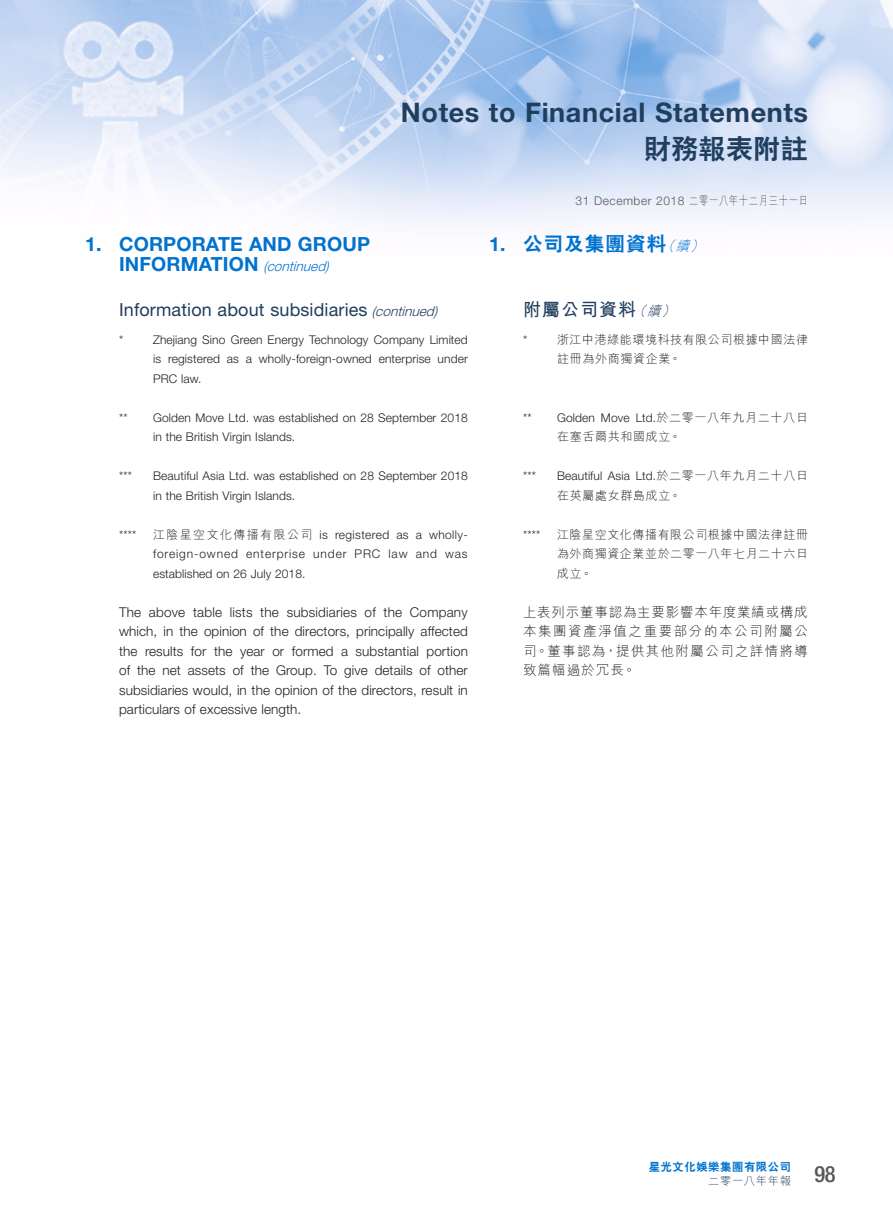
<style>
.page{position:relative;width:893px;height:1212px;background:#fff}
.page>*{position:absolute;margin:0;border:0;box-sizing:border-box;transform-origin:0 0}
.t1{font:700 27px "Helvetica Neue LT Std";letter-spacing:.025em;color:#203e5e}
.t2{font:800 27px "C Hei 2 HK";letter-spacing:.015em;color:#203e5e}
.t3{font:500 condensed 22.5px "Helvetica Neue LT Std";color:#57585a}
.Heading_1{font:700 19.5px "Helvetica Neue LT Std";letter-spacing:.01em;color:#0073ce}
.C_Heading_1{font:800 19.5px "C Hei 2 HK";letter-spacing:.06em;color:#0073ce}
.C_Heading_1-2{font:700 19.5px "Helvetica Neue LT Std";color:#0073ce}
.Heading_2{font:18px "Helvetica Neue LT Std";letter-spacing:.01em;color:#203e5e}
.C_Heading_2{font:700 18px "M Hei HK";letter-spacing:.06em;color:#203e5e}
.Body_Text{font:300 13.5px/19.5px "Helvetica Neue LT Std";letter-spacing:.01em;color:#231f20}
.C_Body_Text{font:300 13.5px/19.5px "M Hei HK";letter-spacing:.1em;color:#231f20;text-align:justify}
.Heading_1-2{font:italic 300 13.5px "Helvetica Neue LT Std";color:#0073ce}
.Heading_2-2{font:italic 300 13.5px "Helvetica Neue LT Std";color:#203e5e}
.C_Heading_1-3{font:italic 300 13.5px "M Hei HK";color:#0073ce}
.C_Heading_2-2{font:italic 300 13.5px "M Hei HK";color:#203e5e}
.Notes{font:300 12px/19.5px "Helvetica Neue LT Std";letter-spacing:.01em;color:#231f20}
.C_Notes{font:300 12px/19.5px "M Hei HK";letter-spacing:.05em;color:#231f20}
.C_Notes-2{font:300 12px "Helvetica Neue LT Std";letter-spacing:.01em;color:#231f20}
.t4{font:300 12px "Helvetica Neue LT Std";letter-spacing:.045em;color:#57585a}
.Notes-2{font:300 12px "Helvetica Neue LT Std";letter-spacing:.075em;color:#231f20}
.Notes-3{font:300 12px "M Hei HK";letter-spacing:.115em;color:#231f20}
.Notes-4{font:300 12px "Helvetica Neue LT Std";letter-spacing:.03em;color:#231f20}
.t5{font:800 11.25px "C Hei 2 HK";letter-spacing:.06em;color:#0073ce}
.t6{font:300 11.25px "M Hei HK";letter-spacing:.06em;color:#203e5e}
.s1{font-family:"M Hei HK"}
.s2{font-family:"Helvetica Neue LT Std"}
</style>
<div class="page">
<img style="left:0;top:0;width:893px;height:224px">
<p class="Heading_1" style="left:85px;top:232px;width:18px">1.</p>
<p class="Heading_1" style="left:119px;top:232px;width:252px">CORPORATE AND GROUP</p>
<p class="Heading_1" style="left:119px;top:252px;width:141px">INFORMATION</p>
<p class="Heading_1-2" style="left:263px;top:258px;width:9px">(</p>
<p class="Heading_1-2" style="left:325px;top:258px;width:5px">(</p>
<p class="Heading_1-2" style="left:267px;top:258px;width:64px">continued</p>
<h1 class="t1" style="left:401px;top:95px;width:409px">Notes to Financial Statements</h1>
<h1 class="t2" style="left:644px;top:135px;width:165px">財務報表附註</h1>
<p class="t4" style="left:576px;top:193px;width:234px">31 December 2018 <span class="s1">二零一八年十二月三十一日</span></p>
<p class="C_Heading_1-2" style="left:489px;top:232px;width:18px">1.</p>
<p class="C_Heading_1" style="left:523px;top:234px;width:145px">公司及集團資料</p>
<p class="C_Heading_1-3" style="left:676px;top:239px;width:19px">續</p>
<p class="C_Heading_1-3" style="left:661px;top:239px;width:19px">（</p>
<p class="C_Heading_1-3" style="left:690px;top:239px;width:19px">(</p>
<p class="Heading_2" style="left:119px;top:299px;width:250px">Information about subsidiaries</p>
<p class="Notes" style="left:153px;top:330px;width:316px">Zhejiang Sino Green Energy Technology Company Limited</p>
<p class="Heading_2-2" style="left:372px;top:303px;width:9px">(</p>
<p class="Heading_2-2" style="left:434px;top:303px;width:5px">(</p>
<p class="Heading_2-2" style="left:375px;top:303px;width:64px">continued</p>
<p class="Notes" style="left:119px;top:330px;width:6px">*</p>
<p class="Notes" style="left:119px;top:408px;width:10px">**</p>
<p class="Notes" style="left:119px;top:466px;width:14px">***</p>
<p class="Notes" style="left:119px;top:525px;width:19px">****</p>
<p class="Notes" style="left:153px;top:349px;width:50px">is<br>PRC law.</p>
<p class="Notes" style="left:153px;top:408px;width:316px">Golden Move Ltd. was established on 28 September 2018</p>
<p class="Notes" style="left:168px;top:349px;width:53px">registered</p>
<p class="Notes" style="left:259px;top:349px;width:114px">wholly-foreign-owned</p>
<p class="Notes" style="left:379px;top:349px;width:54px">enterprise</p>
<p class="Notes" style="left:438px;top:349px;width:32px">under</p>
<p class="Notes" style="left:227px;top:349px;width:14px">as</p>
<p class="Notes" style="left:246px;top:349px;width:8px">a</p>
<p class="Notes" style="left:153px;top:427px;width:144px">in the British Virgin Islands.</p>
<p class="Notes" style="left:153px;top:466px;width:316px">Beautiful Asia Ltd. was established on 28 September 2018</p>
<p class="Notes" style="left:153px;top:486px;width:144px">in the British Virgin Islands.</p>
<p class="Notes-3" style="left:153px;top:528px;width:161px">江陰星空文化傳播有限公司</p>
<p class="Notes" style="left:320px;top:525px;width:10px">is</p>
<p class="Notes-4" style="left:335px;top:527px;width:56px">registered</p>
<p class="Notes" style="left:429px;top:525px;width:40px">wholly-</p>
<p class="Notes" style="left:396px;top:525px;width:14px">as</p>
<p class="Notes" style="left:416px;top:525px;width:8px">a</p>
<p class="Notes-2" style="left:153px;top:547px;width:86px">foreign-owned</p>
<p class="Notes-2" style="left:246px;top:547px;width:61px">enterprise</p>
<p class="Notes" style="left:153px;top:564px;width:154px">established on 26 July 2018.</p>
<p class="Notes" style="left:313px;top:544px;width:35px">under</p>
<p class="Notes" style="left:355px;top:544px;width:27px">PRC</p>
<p class="Notes" style="left:388px;top:544px;width:21px">law</p>
<p class="Notes" style="left:416px;top:544px;width:23px">and</p>
<p class="Notes" style="left:445px;top:544px;width:24px">was</p>
<p class="Body_Text" style="left:119px;top:602px;width:24px">The</p>
<p class="Body_Text" style="left:149px;top:602px;width:38px">above</p>
<p class="Body_Text" style="left:193px;top:602px;width:31px">table</p>
<p class="Body_Text" style="left:230px;top:602px;width:24px">lists</p>
<p class="Body_Text" style="left:260px;top:602px;width:20px">the</p>
<p class="Body_Text" style="left:287px;top:602px;width:72px">subsidiaries</p>
<p class="Body_Text" style="left:365px;top:602px;width:13px">of</p>
<p class="Body_Text" style="left:384px;top:602px;width:20px">the</p>
<p class="Body_Text" style="left:410px;top:602px;width:59px">Company</p>
<p class="Body_Text" style="left:119px;top:621px;width:40px">which,</p>
<p class="Body_Text" style="left:163px;top:621px;width:11px">in</p>
<p class="Body_Text" style="left:179px;top:621px;width:20px">the</p>
<p class="Body_Text" style="left:204px;top:621px;width:44px">opinion</p>
<p class="Body_Text" style="left:253px;top:621px;width:13px">of</p>
<p class="Body_Text" style="left:270px;top:621px;width:20px">the</p>
<p class="Body_Text" style="left:295px;top:621px;width:57px">directors,</p>
<p class="Body_Text" style="left:356px;top:621px;width:60px">principally</p>
<p class="Body_Text" style="left:421px;top:621px;width:49px">affected</p>
<p class="Body_Text" style="left:119px;top:641px;width:20px">the</p>
<p class="Body_Text" style="left:145px;top:641px;width:40px">results</p>
<p class="Body_Text" style="left:191px;top:641px;width:17px">for</p>
<p class="Body_Text" style="left:214px;top:641px;width:20px">the</p>
<p class="Body_Text" style="left:292px;top:641px;width:43px">formed</p>
<p class="Body_Text" style="left:240px;top:641px;width:26px">year</p>
<p class="Body_Text" style="left:272px;top:641px;width:13px">or</p>
<p class="Body_Text" style="left:341px;top:641px;width:9px">a</p>
<p class="Body_Text" style="left:356px;top:641px;width:65px">substantial</p>
<p class="Body_Text" style="left:426px;top:641px;width:43px">portion</p>
<p class="Body_Text" style="left:276px;top:660px;width:42px">Group.</p>
<p class="Body_Text" style="left:119px;top:660px;width:350px">of<br>subsidiaries would in, the opinion of the directors, result in particulars of excessive length.</p>
<p class="Body_Text" style="left:137px;top:660px;width:20px">the</p>
<p class="Body_Text" style="left:233px;top:660px;width:13px">of</p>
<p class="Body_Text" style="left:251px;top:660px;width:20px">the</p>
<p class="Body_Text" style="left:324px;top:660px;width:15px">To</p>
<p class="Body_Text" style="left:344px;top:660px;width:25px">give</p>
<p class="Body_Text" style="left:375px;top:660px;width:39px">details</p>
<p class="Body_Text" style="left:419px;top:660px;width:13px">of</p>
<p class="Body_Text" style="left:437px;top:660px;width:32px">other</p>
<p class="Body_Text" style="left:162px;top:660px;width:20px">net</p>
<p class="Body_Text" style="left:188px;top:660px;width:40px">assets</p>
<p class="C_Heading_2" style="left:523px;top:296px;width:115px">附屬公司資料</p>
<p class="C_Notes" style="left:557px;top:329px;width:252px">浙江中港綠能環境科技有限公司根據中國法律</p>
<p class="C_Heading_2-2" style="left:647px;top:304px;width:19px">續</p>
<p class="C_Heading_2-2" style="left:632px;top:304px;width:19px">（</p>
<p class="C_Heading_2-2" style="left:662px;top:304px;width:19px">(</p>
<p class="C_Notes-2" style="left:523px;top:332px;width:6px">*</p>
<p class="C_Notes" style="left:557px;top:349px;width:126px">註冊為外商獨資企業。</p>
<p class="C_Notes-2" style="left:523px;top:410px;width:10px">**</p>
<p class="C_Notes-2" style="left:523px;top:469px;width:14px">***</p>
<p class="C_Notes-2" style="left:523px;top:527px;width:19px">****</p>
<p class="C_Notes" style="left:636px;top:407px;width:174px"><span class="s2">Ltd.</span>於二零一八年九月二十八日</p>
<p class="C_Notes-2" style="left:557px;top:410px;width:39px">Golden</p>
<p class="C_Notes-2" style="left:601px;top:410px;width:30px">Move</p>
<p class="C_Notes" style="left:557px;top:427px;width:126px">在塞舌爾共和國成立。</p>
<p class="C_Notes" style="left:636px;top:466px;width:174px"><span class="s2">Ltd.</span>於二零一八年九月二十八日</p>
<p class="C_Notes-2" style="left:557px;top:469px;width:47px">Beautiful</p>
<p class="C_Notes-2" style="left:608px;top:469px;width:24px">Asia</p>
<p class="C_Notes" style="left:557px;top:485px;width:126px">在英屬處女群島成立。</p>
<p class="C_Notes" style="left:557px;top:524px;width:252px">江陰星空文化傳播有限公司根據中國法律註冊</p>
<p class="C_Notes" style="left:557px;top:544px;width:252px">為外商獨資企業並於二零一八年七月二十六日成立。</p>
<p class="C_Body_Text" style="left:523px;top:602px;width:286px">上表列示董事認為主要影響本年度業績或構成本集團資產淨值之重要部分的本公司附屬公司。董事認為，提供其他附屬公司之詳情將導致篇幅過於冗長。</p>
<p class="t5" style="left:649px;top:1161px;width:144px">星光文化娛樂集團有限公司</p>
<h2 class="t3" style="left:814px;top:1160px;width:23px">98</h2>
<p class="t6" style="left:708px;top:1175px;width:84px">二零一八年年報</p>
</div>
